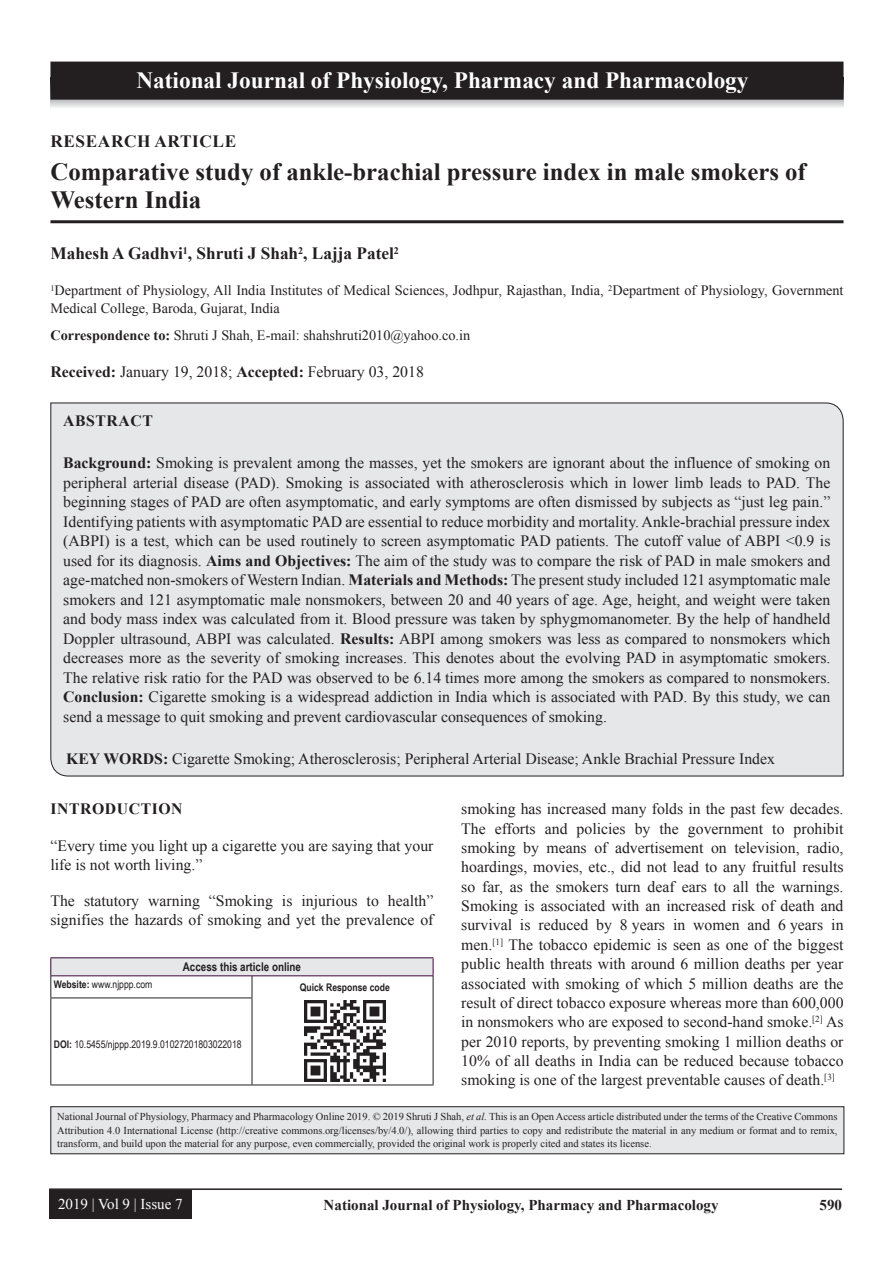
<style>
.page{position:relative;width:894px;height:1263px;background:#fff}
.page>*{position:absolute;margin:0;border:0;box-sizing:border-box;transform-origin:0 0}
.AT{font:700 24.75px/28.5px "Times New Roman";color:#231f20}
.JN_1{font:700 23.25px "Times New Roman";color:#fff}
.AU{font:700 17.25px "Times New Roman";color:#231f20}
.AH{font:700 17.25px "Times New Roman";letter-spacing:.035em;color:#231f20}
.ABS{font:15.75px/19.5px "Times New Roman";color:#231f20;text-align:justify}
.TX{font:15.75px/19.4px "Times New Roman";color:#231f20}
.KWD{font:15.75px "Times New Roman";color:#231f20}
.ABSH{font:700 15.75px "Times New Roman";letter-spacing:.035em;color:#231f20}
.RF{font:700 15px "Times New Roman";color:#231f20}
.RF_VOL{font:15px "Times New Roman";color:#fff}
.AFF{font:14.25px/18px "Times New Roman";color:#231f20}
.ADD{font:14.25px "Times New Roman";color:#231f20}
.AAO{font:700 12px "Arial Narrow";color:#231f20}
.JN_TX{font:10.5px/13.5px "Times New Roman";color:#231f20;text-align:justify}
.Web{font:10.5px "Arial Narrow";color:#231f20}
.QR{font:700 10.5px "Arial Narrow";color:#231f20}
.s1{font-weight:700}
.s2{font-style:italic}
</style>
<div class="page">
<hr style="left:49px;top:1188px;width:792px;height:1px;background:#231f20">
<div style="left:49px;top:1189px;width:143px;height:29px;background:#231f20"></div>
<hr style="left:50px;top:220px;width:793px;height:3px;background:#231f20">
<div style="left:50px;top:402px;width:793px;height:374px;background:#e6e7e9"></div>
<div style="left:51px;top:957px;width:382px;height:18px;background:#e6e7e9"></div>
<hr style="left:51px;top:975px;width:201px;height:1px;background:#3e083e">
<hr style="left:252px;top:975px;width:181px;height:1px;background:#3e083e">
<svg style="left:50px;top:958px;width:2px;height:39px"></svg>
<svg style="left:251px;top:976px;width:1px;height:21px"></svg>
<hr style="left:50px;top:997px;width:202px;height:1px;background:#231f20">
<hr style="left:50px;top:998px;width:1px;height:86px;background:#231f20">
<hr style="left:251px;top:998px;width:1px;height:86px;background:#231f20">
<hr style="left:50px;top:1084px;width:202px;height:1px;background:#231f20">
<svg style="left:432px;top:958px;width:1px;height:40px"></svg>
<hr style="left:432px;top:998px;width:1px;height:86px;background:#231f20">
<hr style="left:252px;top:1084px;width:181px;height:1px;background:#231f20">
<hr style="left:51px;top:957px;width:201px;height:1px;background:#3e083e">
<hr style="left:252px;top:957px;width:181px;height:1px;background:#3e083e">
<img style="left:304px;top:1000px;width:81px;height:81px">
<div style="left:51px;top:1106px;width:792px;height:47px;background:#e6e7e9"></div>
<div style="left:50px;top:1106px;width:794px;height:48px;border:1px solid #231f20"></div>
<svg style="left:51px;top:100px;width:792px;height:8px;background:#d9dadc"></svg>
<div style="left:51px;top:62px;width:791px;height:37px;background:#231f20"></div>
<div style="left:50px;top:62px;width:793px;height:38px;border:2px solid #231f20"></div>
<p class="JN_1" style="left:136px;top:64px;width:613px">National Journal of Physiology, Pharmacy and Pharmacology</p>
<p class="AH" style="left:50px;top:128px;width:187px">RESEARCH ARTICLE</p>
<p class="AT" style="left:50px;top:156px;width:756px">Comparative study of ankle-brachial pressure index in male smokers of<br>Western India</p>
<p class="AU" style="left:50px;top:241px;width:350px">Mahesh A Gadhvi<sup>1</sup>, Shruti J Shah<sup>2</sup>, Lajja Patel<sup>2</sup></p>
<p class="AFF" style="left:50px;top:281px;width:794px"><sup>1</sup>Department of Physiology, All India Institutes of Medical Sciences, Jodhpur, Rajasthan, India, <sup>2</sup>Department of Physiology, Government<br>Medical College, Baroda, Gujarat, India</p>
<p class="ADD" style="left:50px;top:325px;width:421px"><span class="s1">Correspondence to:</span> Shruti J Shah, E-mail: shahshruti2010@yahoo.co.in</p>
<p class="TX" style="left:50px;top:361px;width:375px"><span class="s1">Received:</span> January 19, 2018; <span class="s1">Accepted:</span> February 03, 2018</p>
<p class="ABSH" style="left:63px;top:409px;width:91px">ABSTRACT</p>
<p class="ABS" style="left:63px;top:452px;width:768px"><span class="s1">Background:</span> Smoking is prevalent among the masses, yet the smokers are ignorant about the influence of smoking on peripheral arterial disease (PAD). Smoking is associated with atherosclerosis which in lower limb leads to PAD. The beginning stages of PAD are often asymptomatic, and early symptoms are often dismissed by subjects as “just leg pain.” Identifying patients with asymptomatic PAD are essential to reduce morbidity and mortality. Ankle-brachial pressure index (ABPI) is a test, which can be used routinely to screen asymptomatic PAD patients. The cutoff value of ABPI &lt;0.9 is used for its diagnosis. <span class="s1">Aims and Objectives:</span> The aim of the study was to compare the risk of PAD in male smokers and age-matched non-smokers of Western Indian. <span class="s1">Materials and Methods:</span> The present study included 121 asymptomatic male smokers and 121 asymptomatic male nonsmokers, between 20 and 40 years of age. Age, height, and weight were taken and body mass index was calculated from it. Blood pressure was taken by sphygmomanometer. By the help of handheld Doppler ultrasound, ABPI was calculated. <span class="s1">Results:</span> ABPI among smokers was less as compared to nonsmokers which decreases more as the severity of smoking increases. This denotes about the evolving PAD in asymptomatic smokers.<br>The relative risk ratio for the PAD was observed to be 6.14 times more among the smokers as compared to nonsmokers.<br><span class="s1">Conclusion:</span> Cigarette smoking is a widespread addiction in India which is associated with PAD. By this study, we can send a message to quit smoking and prevent cardiovascular consequences of smoking.</p>
<p class="KWD" style="left:66px;top:747px;width:710px"><span class="s1">KEY WORDS:</span> Cigarette Smoking; Atherosclerosis; Peripheral Arterial Disease; Ankle Brachial Pressure Index</p>
<h1 class="ABSH" style="left:50px;top:797px;width:134px">INTRODUCTION</h1>
<p class="TX" style="left:50px;top:835px;width:384px;line-height:18.8px">“Every time you light up a cigarette you are saying that your life is not worth living.”</p>
<p class="TX" style="left:50px;top:891px;width:384px;line-height:18.8px">The statutory warning “Smoking is injurious to health” signifies the hazards of smoking and yet the prevalence of</p>
<p class="AAO" style="left:183px;top:958px;width:120px">Access this article online</p>
<p class="Web" style="left:54px;top:976px;width:100px"><span class="s1">Website:</span> www.njppp.com</p>
<p class="QR" style="left:300px;top:979px;width:91px">Quick Response code</p>
<p class="TX" style="left:461px;top:799px;width:383px;text-align:justify">smoking has increased many folds in the past few decades.<br>The efforts and policies by the government to prohibit smoking by means of advertisement on television, radio, hoardings, movies, etc., did not lead to any fruitful results so far, as the smokers turn deaf ears to all the warnings.<br>Smoking is associated with an increased risk of death and survival is reduced by 8 years in women and 6 years in men.<sup>[1]</sup> The tobacco epidemic is seen as one of the biggest public health threats with around 6 million deaths per year associated with smoking of which 5 million deaths are the result of direct tobacco exposure whereas more than 600,000 in nonsmokers who are exposed to second-hand smoke.<sup>[2]</sup> As per 2010 reports, by preventing smoking 1 million deaths or 10% of all deaths in India can be reduced because tobacco smoking is one of the largest preventable causes of death.<sup>[3]</sup></p>
<p class="Web" style="left:54px;top:1037px;width:189px"><span class="s1">DOI:</span> 10.5455/njppp.2019.9.01027201803022018</p>
<p class="JN_TX" style="left:57px;top:1109px;width:781px">National Journal of Physiology, Pharmacy and Pharmacology Online 2019. © 2019 Shruti J Shah, <span class="s2">et al.</span> This is an Open Access article distributed under the terms of the Creative Commons Attribution 4.0 International License (http://creative commons.org/licenses/by/4.0/), allowing third parties to copy and redistribute the material in any medium or format and to remix, transform, and build upon the material for any purpose, even commercially, provided the original work is properly cited and states its license.</p>
<p class="RF_VOL" style="left:58px;top:1193px;width:126px">2019 | Vol 9 | Issue 7</p>
<p class="RF" style="left:323px;top:1194px;width:396px">National Journal of Physiology, Pharmacy and Pharmacology</p>
<p class="RF" style="left:819px;top:1194px;width:24px">590</p>
</div>
